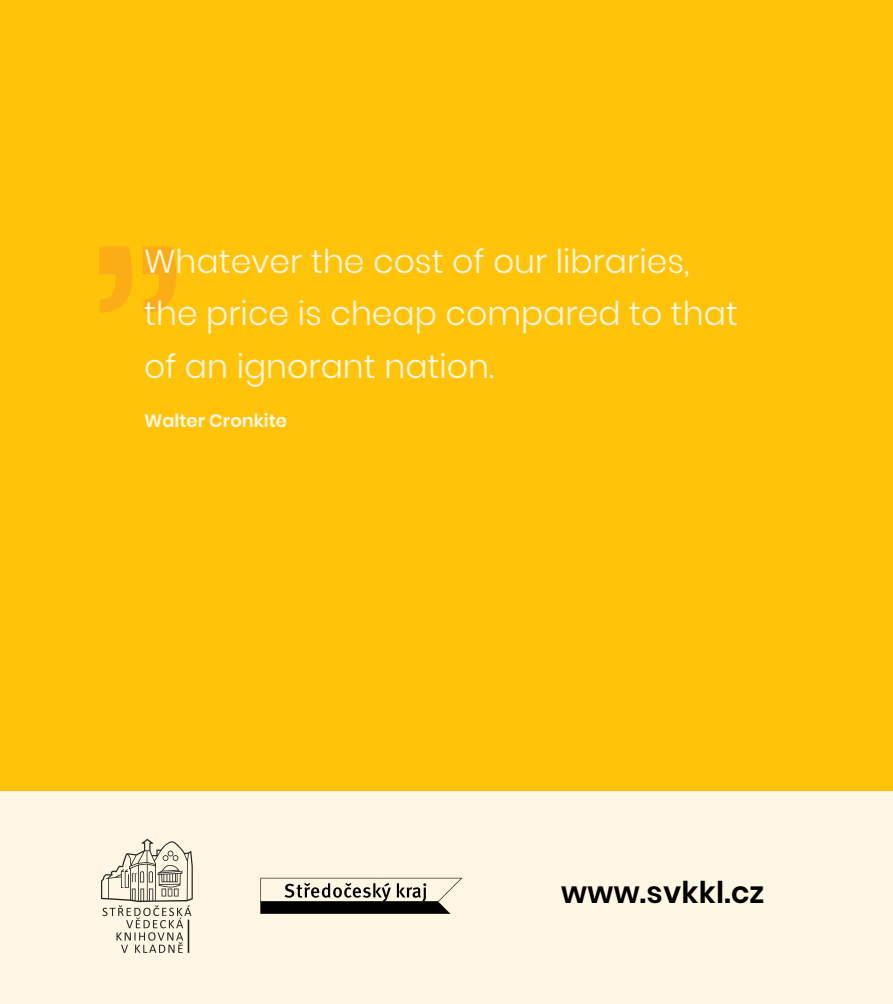
<style>
.page{position:relative;width:893px;height:1004px;background:#fff}
.page>*{position:absolute;margin:0;border:0;box-sizing:border-box;transform-origin:0 0}
.t1{font:300 33px/52.5px "Poppins";color:#fff6e4}
.t2{font:600 30px "Poppins";letter-spacing:.01em;color:#000}
.t3{font:600 18px "Poppins";color:#fff6e4}
</style>
<div class="page">
<div style="left:0;top:0;width:893px;height:1003px;background:#ffc40a"></div>
<div style="left:0;top:791px;width:893px;height:212px;background:#fff6e4"></div>
<svg style="left:99px;top:246px;width:77px;height:67px"></svg>
<svg style="left:101px;top:838px;width:92px;height:115px"></svg>
<svg style="left:260px;top:877px;width:202px;height:36px"></svg>
<p class="t1" style="left:144px;top:235px;width:595px">Whatever the cost of our libraries, the price is cheap compared to that of an ignorant nation.</p>
<p class="t3" style="left:144px;top:410px;width:145px">Walter Cronkite</p>
<p class="t2" style="left:561px;top:874px;width:204px">www.svkkl.cz</p>
</div>
